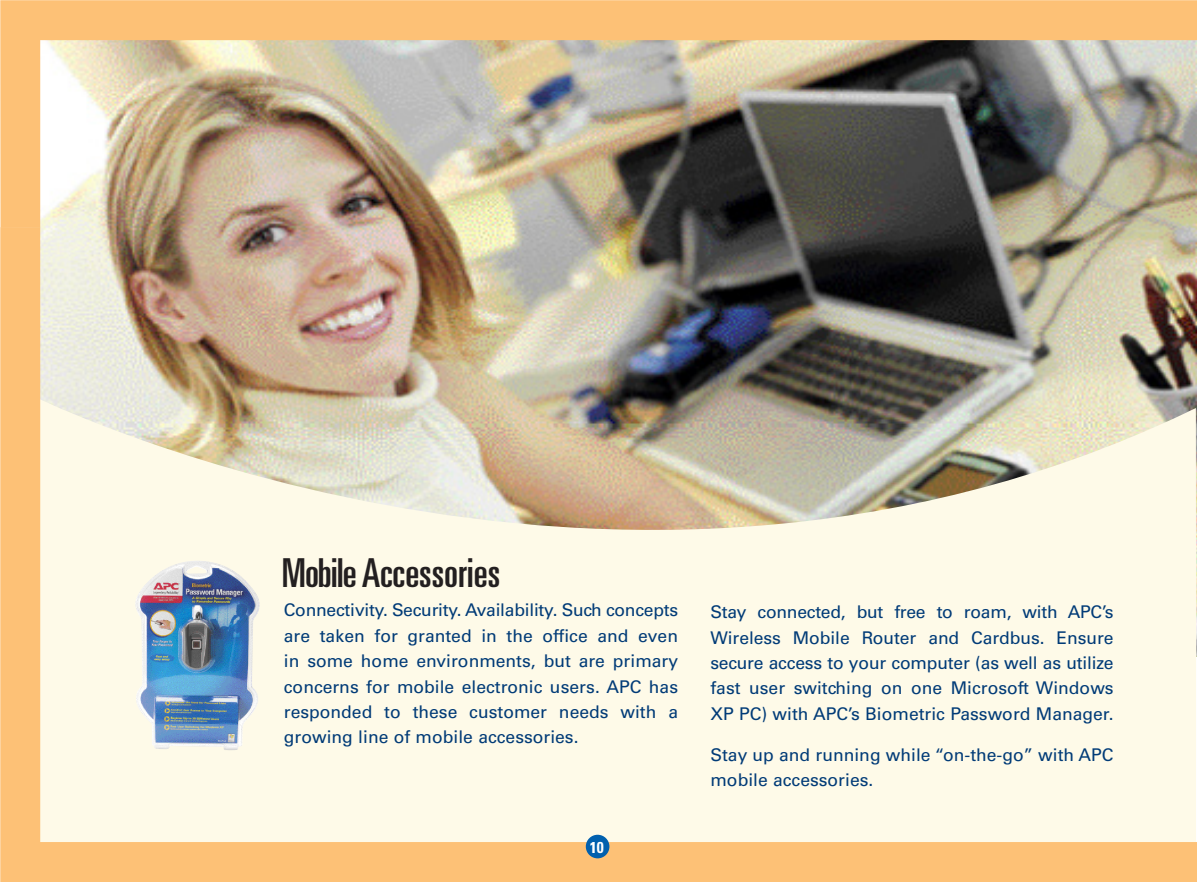
<style>
.page{position:relative;width:1197px;height:882px;background:#fff}
.page>*{position:absolute;margin:0;border:0;box-sizing:border-box;transform-origin:0 0}
.t1{font:ultra-condensed 39.9px "Univers";color:#231f20;scale:1.05 1}
.t2{font:17.5px/25.4px "Univers";color:#013b77;text-align:justify}
.t3{font:700 condensed 15.75px "Univers";color:#fff}
</style>
<div class="page">
<img style="left:0;top:0;width:1197px;height:882px">
<div style="left:586px;top:835px;width:23px;height:23px;background:#0160ae;border-radius:50%"></div>
<img style="left:131px;top:561px;width:132px;height:189px">
<h1 class="t1" style="left:282px;top:550px;width:209px">Mobile Accessories</h1>
<p class="t2" style="left:284px;top:598px;width:396px">Connectivity. Security. Availability. Such concepts are taken for granted in the office and even in some home environments, but are primary concerns for mobile electronic users. APC has responded to these customer needs with a growing line of mobile accessories.</p>
<p class="t3" style="left:590px;top:838px;width:15px">10</p>
<p class="t2" style="left:710px;top:599px;width:405px">Stay connected, but free to roam, with APC’s Wireless Mobile Router and Cardbus. Ensure secure access to your computer (as well as utilize fast user switching on one Microsoft Windows XP PC) with APC’s Biometric Password Manager.</p>
<p class="t2" style="left:710px;top:742px;width:405px">Stay up and running while “on-the-go” with APC mobile accessories.</p>
</div>
